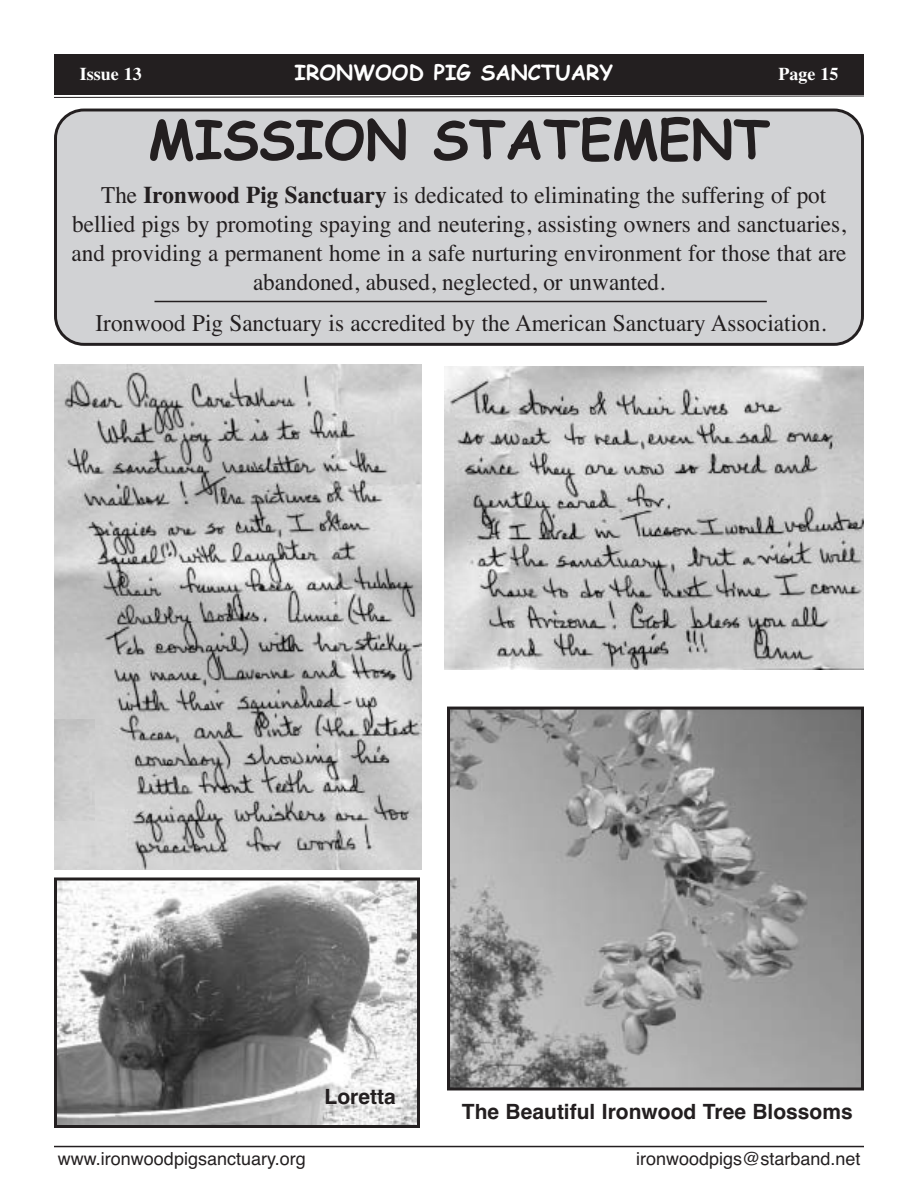
<style>
.page{position:relative;width:918px;height:1188px;background:#fff}
.page>*{position:absolute;margin:0;border:0;box-sizing:border-box;transform-origin:0 0}
.t1{font:700 54px "Comic Sans MS";color:#231f20}
.t2{font:24px/28.8px "Times";color:#231f20;text-align:center}
.t3{font:700 21px "Helvetica";color:#231f20}
.t4{font:700 21px "Comic Sans MS";color:#fff}
.t5{font:18px "Helvetica";color:#231f20}
.t6{font:700 18px "Times";color:#fff}
.s1{font-weight:700}
</style>
<div class="page">
<div style="left:54px;top:109px;width:810px;height:237px;background:#d1d2d4"></div>
<div style="left:54px;top:54px;width:810px;height:40px;background:#231f20"></div>
<svg style="left:54px;top:96px;width:810px;height:2px"></svg>
<hr style="left:54px;top:1146px;width:810px;height:1px;background:#231f20">
<hr style="left:154px;top:301px;width:613px;height:1px;background:#231f20">
<img style="left:451px;top:711px;width:409px;height:375px">
<div style="left:447px;top:707px;width:417px;height:383px;border:3px solid #231f20"></div>
<img style="left:54px;top:364px;width:368px;height:506px">
<img style="left:444px;top:366px;width:420px;height:303px">
<img style="left:54px;top:720px;width:40px;height:100px">
<img style="left:58px;top:882px;width:358px;height:242px">
<div style="left:54px;top:878px;width:366px;height:250px;border:3px solid #231f20"></div>
<p class="t6" style="left:80px;top:63px;width:63px">Issue 13</p>
<p class="t4" style="left:295px;top:60px;width:320px">IRONWOOD PIG SANCTUARY</p>
<p class="t6" style="left:779px;top:63px;width:61px">Page 15</p>
<h1 class="t1" style="left:148px;top:109px;width:623px">MISSION STATEMENT</h1>
<p class="t2" style="left:72px;top:180px;width:776px">The <span class="s1">Ironwood Pig Sanctuary</span> is dedicated to eliminating the suffering of pot bellied pigs by promoting spaying and neutering, assisting owners and sanctuaries, and providing a permanent home in a safe nurturing environment for those that are abandoned, abused, neglected, or unwanted.</p>
<p class="t2" style="left:96px;top:308px;width:732px">Ironwood Pig Sanctuary is accredited by the American Sanctuary Association.</p>
<p class="t3" style="left:325px;top:1084px;width:73px">Loretta</p>
<p class="t3" style="left:462px;top:1099px;width:392px">The Beautiful Ironwood Tree Blossoms</p>
<p class="t5" style="left:58px;top:1148px;width:249px">www.ironwoodpigsanctuary.org</p>
<p class="t5" style="left:636px;top:1148px;width:226px">ironwoodpigs@starband.net</p>
</div>
